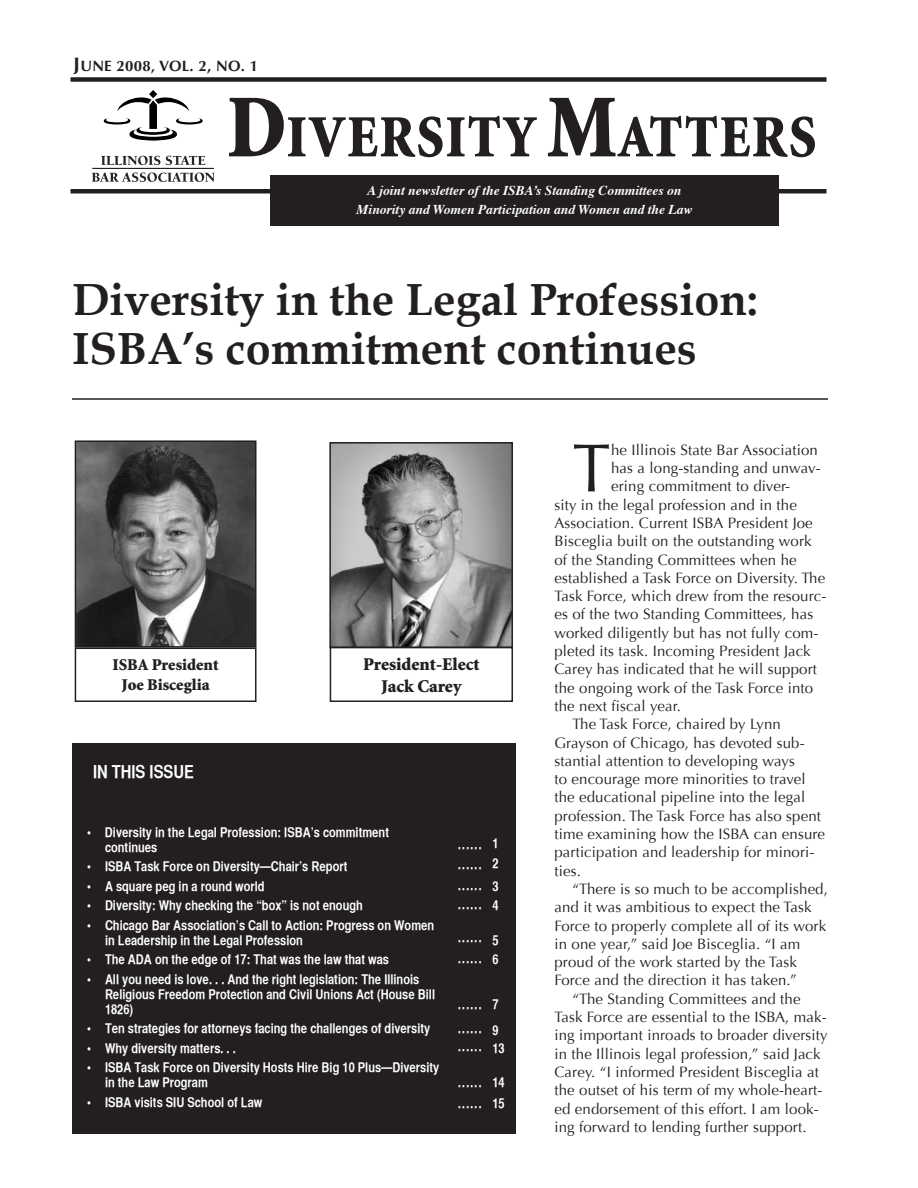
<style>
.page{position:relative;width:918px;height:1188px;background:#fff}
.page>*{position:absolute;margin:0;border:0;box-sizing:border-box;transform-origin:0 0}
.t1{font:68.4px "Optima";color:#231f20}
.t2{font:900 60px "Minion Std";letter-spacing:.03em;color:#231f20;scale:.9 1}
.t3{font:700 45px/49.5px "Book Antiqua";color:#231f20}
.t4{font:18px/20.2px "Helvetica CY Plain";color:#fff}
.t5{font:900 18px/21.6px "Minion Std";color:#231f20;text-align:center}
.t6{font:18px "Helvetica CY Bold";color:#fff}
.t7{font:900 16.5px/19.8px "Minion Std";letter-spacing:-.005em;color:#231f20;text-align:center}
.t8{font:15px "Optima";letter-spacing:.01em;color:#231f20}
.t9{font:700 15px "Optima";letter-spacing:.02em;color:#231f20}
.t10{font:13.5px/15px "Helvetica CY Bold";color:#fff}
.t11{font:italic 700 13.5px/19.5px "Times";color:#fff;text-align:center}
.s1{font-size:19.5px}
.s2{font-size:13.5px}
.s3{font-size:90px}
</style>
<div class="page">
<div style="left:70px;top:77px;width:756px;height:5px;background:#231f20"></div>
<div style="left:70px;top:189px;width:756px;height:5px;background:#231f20"></div>
<svg style="left:104px;top:90px;width:99px;height:51px"></svg>
<svg style="left:101px;top:156px;width:59px;height:9px"></svg>
<svg style="left:166px;top:156px;width:39px;height:9px"></svg>
<svg style="left:92px;top:173px;width:122px;height:9px"></svg>
<hr style="left:92px;top:168px;width:122px;height:1px;background:#000">
<div style="left:270px;top:176px;width:509px;height:50px;background:#231f20"></div>
<hr style="left:72px;top:398px;width:756px;height:2px;background:#231f20">
<div style="left:72px;top:743px;width:443px;height:391px;background:#231f20"></div>
<img style="left:332px;top:445px;width:178px;height:200px">
<div style="left:329px;top:442px;width:184px;height:206px;border:2px solid #231f20"></div>
<div style="left:75px;top:648px;width:181px;height:54px;border:2px solid #231f20"></div>
<div style="left:330px;top:647px;width:183px;height:55px;border:2px solid #231f20"></div>
<img style="left:78px;top:443px;width:175px;height:202px">
<div style="left:75px;top:440px;width:181px;height:208px;border:2px solid #231f20"></div>
<p class="t9" style="left:74px;top:57px;width:186px"><span class="s1">J</span>UNE 2008<span class="s2">,</span> VOL. 2, NO. 1</p>
<h2 class="t2" style="left:227px;top:107px;width:656px"><span class="s3">D</span>iversity <span class="s3">M</span>atters</h2>
<p class="t11" style="left:357px;top:179px;width:337px">A joint newsletter of the ISBA’s Standing Committees on<br>Minority and Women Participation and Women and the Law</p>
<h3 class="t3" style="left:72px;top:275px;width:688px">Diversity in the Legal Profession:<br>ISBA’s commitment continues</h3>
<p class="t7" style="left:112px;top:655px;width:108px">ISBA President<br>Joe Bisceglia</p>
<p class="t5" style="left:363px;top:654px;width:118px">President-Elect<br>Jack Carey</p>
<p class="t6" style="left:93px;top:761px;width:102px">In this issue</p>
<p class="t10" style="left:105px;top:824px;width:286px;text-indent:-18px">• Diversity in the Legal Profession: ISBA’s commitment continues</p>
<p class="t10" style="left:87px;top:859px;width:262px">• ISBA Task Force on Diversity—Chair’s Report</p>
<p class="t10" style="left:87px;top:878px;width:179px">• A square peg in a round world</p>
<p class="t10" style="left:87px;top:898px;width:277px">• Diversity: Why checking the “box” is not enough</p>
<p class="t10" style="left:105px;top:917px;width:331px;text-indent:-18px">• Chicago Bar Association’s Call to Action: Progress on Women in Leadership in the Legal Profession</p>
<p class="t10" style="left:87px;top:952px;width:304px">• The ADA on the edge of 17: That was the law that was</p>
<p class="t10" style="left:105px;top:971px;width:332px;text-indent:-18px">• All you need is love. . . And the right legislation: The Illinois<br>Religious Freedom Protection and Civil Unions Act (House Bill<br>1826)</p>
<p class="t10" style="left:87px;top:1021px;width:345px">• Ten strategies for attorneys facing the challenges of diversity</p>
<p class="t10" style="left:87px;top:1040px;width:150px">• Why diversity matters. . .</p>
<p class="t10" style="left:105px;top:1060px;width:336px;text-indent:-18px">• ISBA Task Force on Diversity Hosts Hire Big 10 Plus—Diversity in the Law Program</p>
<p class="t10" style="left:87px;top:1094px;width:177px">• ISBA visits SIU School of Law</p>
<p class="t4" style="left:458px;top:833px;width:26px;text-align:justify">...... ...... ......</p>
<p class="t4" style="left:458px;top:885px;width:26px;line-height:33.8px">...... ......</p>
<p class="t4" style="left:458px;top:946px;width:26px">......</p>
<p class="t4" style="left:458px;top:991px;width:26px;line-height:24px">...... ......</p>
<p class="t4" style="left:458px;top:1027px;width:26px;line-height:36.2px">...... ......</p>
<p class="t4" style="left:458px;top:1092px;width:26px">......</p>
<p class="t10" style="left:492px;top:833px;width:8px;line-height:20.2px">1<br>2</p>
<p class="t10" style="left:492px;top:876px;width:8px;line-height:19.5px">3<br>4</p>
<p class="t10" style="left:492px;top:930px;width:8px;line-height:19.5px">5<br>6</p>
<p class="t10" style="left:492px;top:992px;width:8px;line-height:25.5px">7<br>9</p>
<p class="t10" style="left:492px;top:1040px;width:14px">13</p>
<p class="t10" style="left:492px;top:1072px;width:14px;line-height:20.2px">14<br>15</p>
<h1 class="t1" style="left:572px;top:429px;width:40px">T</h1>
<p class="t8" style="left:611px;top:441px;width:208px">he Illinois State Bar Association</p>
<p class="t8" style="left:611px;top:459px;width:211px">has a long-standing and unwav-</p>
<p class="t8" style="left:611px;top:478px;width:181px">ering commitment to diver-</p>
<p class="t8" style="left:554px;top:496px;width:244px">sity in the legal profession and in the</p>
<p class="t8" style="left:554px;top:514px;width:260px">Association. Current ISBA President Joe</p>
<p class="t8" style="left:554px;top:532px;width:259px">Bisceglia built on the outstanding work</p>
<p class="t8" style="left:554px;top:551px;width:244px">of the Standing Committees when he</p>
<p class="t8" style="left:554px;top:569px;width:272px">established a Task Force on Diversity. The</p>
<p class="t8" style="left:554px;top:587px;width:274px">Task Force, which drew from the resourc-</p>
<p class="t8" style="left:554px;top:606px;width:260px">es of the two Standing Committees, has</p>
<p class="t8" style="left:554px;top:624px;width:266px">worked diligently but has not fully com-</p>
<p class="t8" style="left:554px;top:642px;width:258px">pleted its task. Incoming President Jack</p>
<p class="t8" style="left:554px;top:661px;width:264px">Carey has indicated that he will support</p>
<p class="t8" style="left:554px;top:679px;width:260px">the ongoing work of the Task Force into</p>
<p class="t8" style="left:554px;top:697px;width:128px">the next fiscal year.</p>
<p class="t8" style="left:572px;top:715px;width:210px">The Task Force, chaired by Lynn</p>
<p class="t8" style="left:554px;top:734px;width:252px">Grayson of Chicago, has devoted sub-</p>
<p class="t8" style="left:554px;top:752px;width:242px">stantial attention to developing ways</p>
<p class="t8" style="left:554px;top:770px;width:253px">to encourage more minorities to travel</p>
<p class="t8" style="left:554px;top:789px;width:252px">the educational pipeline into the legal</p>
<p class="t8" style="left:554px;top:807px;width:268px">profession. The Task Force has also spent</p>
<p class="t8" style="left:554px;top:825px;width:272px">time examining how the ISBA can ensure</p>
<p class="t8" style="left:554px;top:844px;width:262px">participation and leadership for minori-</p>
<p class="t8" style="left:554px;top:862px;width:28px">ties.</p>
<p class="t8" style="left:572px;top:880px;width:257px">“There is so much to be accomplished,</p>
<p class="t8" style="left:554px;top:898px;width:259px">and it was ambitious to expect the Task</p>
<p class="t8" style="left:554px;top:917px;width:273px">Force to properly complete all of its work</p>
<p class="t8" style="left:554px;top:935px;width:247px">in one year,” said Joe Bisceglia. “I am</p>
<p class="t8" style="left:554px;top:953px;width:244px">proud of the work started by the Task</p>
<p class="t8" style="left:554px;top:972px;width:244px">Force and the direction it has taken.”</p>
<p class="t8" style="left:572px;top:990px;width:230px">“The Standing Committees and the</p>
<p class="t8" style="left:554px;top:1008px;width:274px">Task Force are essential to the ISBA, mak-</p>
<p class="t8" style="left:554px;top:1027px;width:275px">ing important inroads to broader diversity</p>
<p class="t8" style="left:554px;top:1045px;width:268px">in the Illinois legal profession,” said Jack</p>
<p class="t8" style="left:554px;top:1063px;width:266px">Carey. “I informed President Bisceglia at</p>
<p class="t8" style="left:554px;top:1081px;width:270px">the outset of his term of my whole-heart-</p>
<p class="t8" style="left:554px;top:1100px;width:266px">ed endorsement of this effort. I am look-</p>
<p class="t8" style="left:554px;top:1118px;width:254px">ing forward to lending further support.</p>
</div>
